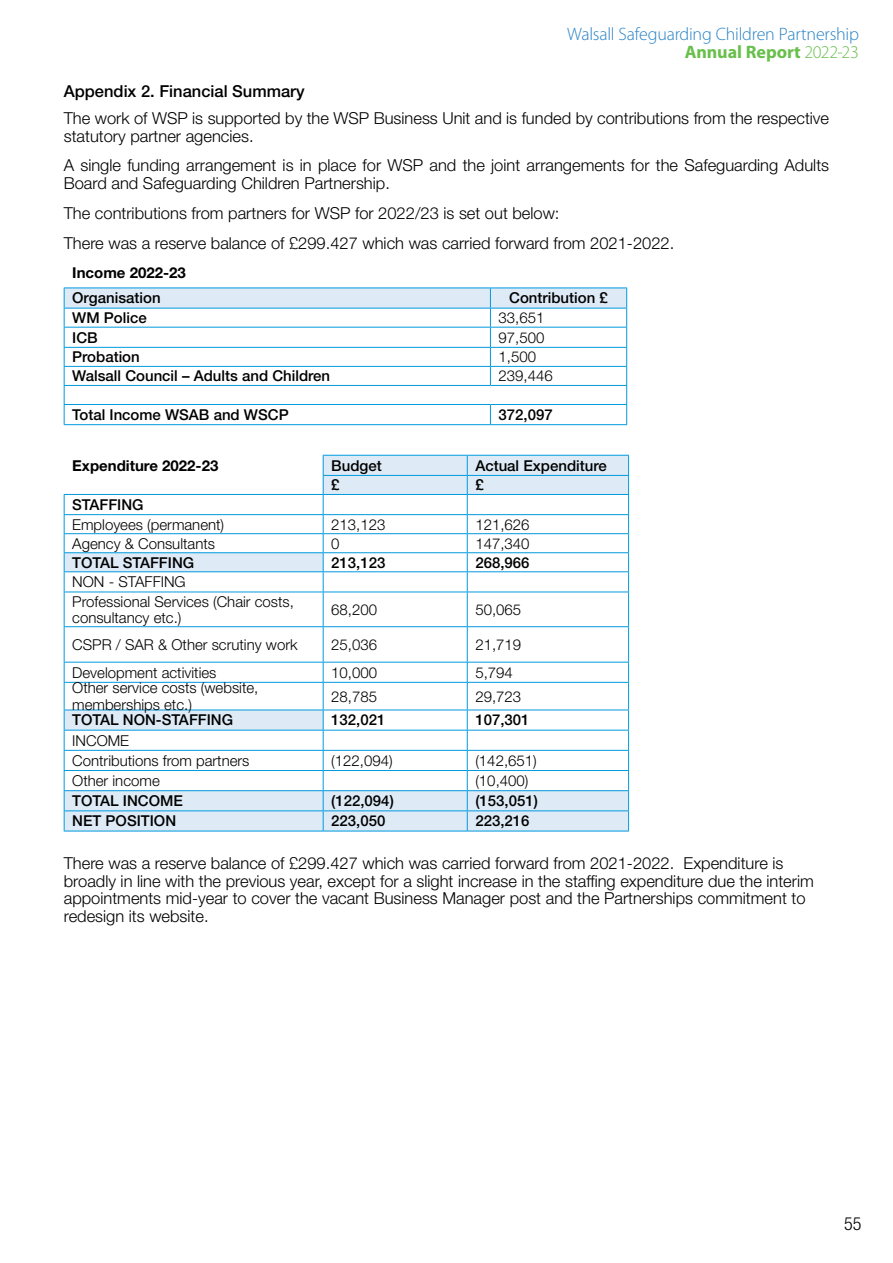
<style>
.page{position:relative;width:893px;height:1263px;background:#fff}
.page>*{position:absolute;margin:0;border:0;box-sizing:border-box;transform-origin:0 0}
.t1{font:300 18px/18px "Myriad Pro";letter-spacing:-.015em;color:#2983c6;text-align:right}
.t2{font:300 condensed 18px "Helvetica Neue LT Std";color:#000}
.t3{font:300 16.5px/17.9px "Helvetica Neue LT Std";color:#000}
.t4{font:500 16.5px "Helvetica Neue LT Std";color:#000}
.t5{font:300 15px/16.2px "Helvetica Neue LT Std";color:#000}
.t6{font:500 15px "Helvetica Neue LT Std";color:#000}
.t7{font:700 15px "Helvetica Neue LT Std";color:#000}
.s1{font-weight:700;color:#68bf4b}
.s2{color:#68bf4b}
</style>
<div class="page">
<svg style="left:64px;top:288px;width:563px;height:136px"></svg>
<hr style="left:64px;top:424px;width:426px;height:1px;background:#009ade">
<hr style="left:490px;top:424px;width:137px;height:1px;background:#009ade">
<svg style="left:65px;top:455px;width:563px;height:376px"></svg>
<hr style="left:323px;top:455px;width:144px;height:1px;background:#009ade">
<hr style="left:467px;top:455px;width:162px;height:1px;background:#009ade">
<hr style="left:323px;top:475px;width:144px;height:1px;background:#009ade">
<hr style="left:467px;top:475px;width:162px;height:1px;background:#009ade">
<hr style="left:64px;top:494px;width:259px;height:1px;background:#009ade">
<hr style="left:323px;top:494px;width:144px;height:1px;background:#009ade">
<hr style="left:467px;top:494px;width:162px;height:1px;background:#009ade">
<hr style="left:64px;top:514px;width:259px;height:1px;background:#009ade">
<hr style="left:323px;top:514px;width:144px;height:1px;background:#009ade">
<hr style="left:467px;top:514px;width:162px;height:1px;background:#009ade">
<hr style="left:64px;top:533px;width:259px;height:1px;background:#009ade">
<hr style="left:323px;top:533px;width:144px;height:1px;background:#009ade">
<hr style="left:467px;top:533px;width:162px;height:1px;background:#009ade">
<hr style="left:64px;top:552px;width:259px;height:1px;background:#009ade">
<hr style="left:323px;top:552px;width:144px;height:1px;background:#009ade">
<hr style="left:467px;top:552px;width:162px;height:1px;background:#009ade">
<hr style="left:64px;top:571px;width:259px;height:1px;background:#009ade">
<svg style="left:64px;top:495px;width:1px;height:97px"></svg>
<hr style="left:323px;top:571px;width:144px;height:1px;background:#009ade">
<svg style="left:323px;top:456px;width:1px;height:136px"></svg>
<hr style="left:467px;top:571px;width:162px;height:1px;background:#009ade">
<svg style="left:467px;top:456px;width:1px;height:136px"></svg>
<svg style="left:628px;top:456px;width:1px;height:136px"></svg>
<hr style="left:64px;top:592px;width:259px;height:1px;background:#009ade">
<hr style="left:64px;top:592px;width:1px;height:34px;background:#009ade">
<hr style="left:323px;top:592px;width:144px;height:1px;background:#009ade">
<hr style="left:323px;top:592px;width:1px;height:34px;background:#009ade">
<hr style="left:467px;top:592px;width:162px;height:1px;background:#009ade">
<hr style="left:467px;top:592px;width:1px;height:34px;background:#009ade">
<hr style="left:628px;top:592px;width:1px;height:34px;background:#009ade">
<hr style="left:64px;top:626px;width:259px;height:1px;background:#009ade">
<hr style="left:64px;top:627px;width:1px;height:35px;background:#009ade">
<hr style="left:323px;top:626px;width:144px;height:1px;background:#009ade">
<hr style="left:323px;top:627px;width:1px;height:35px;background:#009ade">
<hr style="left:467px;top:626px;width:162px;height:1px;background:#009ade">
<hr style="left:467px;top:627px;width:1px;height:35px;background:#009ade">
<hr style="left:628px;top:627px;width:1px;height:35px;background:#009ade">
<hr style="left:64px;top:662px;width:259px;height:1px;background:#009ade">
<hr style="left:323px;top:662px;width:144px;height:1px;background:#009ade">
<hr style="left:467px;top:662px;width:162px;height:1px;background:#009ade">
<hr style="left:64px;top:682px;width:259px;height:1px;background:#009ade">
<hr style="left:323px;top:682px;width:144px;height:1px;background:#009ade">
<hr style="left:467px;top:682px;width:162px;height:1px;background:#009ade">
<hr style="left:64px;top:710px;width:259px;height:1px;background:#009ade">
<hr style="left:323px;top:710px;width:144px;height:1px;background:#009ade">
<hr style="left:467px;top:710px;width:162px;height:1px;background:#009ade">
<hr style="left:64px;top:730px;width:259px;height:1px;background:#009ade">
<hr style="left:323px;top:730px;width:144px;height:1px;background:#009ade">
<hr style="left:467px;top:730px;width:162px;height:1px;background:#009ade">
<hr style="left:64px;top:750px;width:259px;height:1px;background:#009ade">
<hr style="left:323px;top:750px;width:144px;height:1px;background:#009ade">
<hr style="left:467px;top:750px;width:162px;height:1px;background:#009ade">
<hr style="left:64px;top:770px;width:259px;height:1px;background:#009ade">
<hr style="left:323px;top:770px;width:144px;height:1px;background:#009ade">
<hr style="left:467px;top:770px;width:162px;height:1px;background:#009ade">
<hr style="left:64px;top:790px;width:259px;height:1px;background:#009ade">
<hr style="left:323px;top:790px;width:144px;height:1px;background:#009ade">
<hr style="left:467px;top:790px;width:162px;height:1px;background:#009ade">
<hr style="left:64px;top:810px;width:259px;height:1px;background:#009ade">
<svg style="left:64px;top:662px;width:1px;height:169px"></svg>
<hr style="left:323px;top:810px;width:144px;height:1px;background:#009ade">
<svg style="left:323px;top:662px;width:1px;height:169px"></svg>
<hr style="left:467px;top:810px;width:162px;height:1px;background:#009ade">
<svg style="left:467px;top:662px;width:1px;height:169px"></svg>
<svg style="left:628px;top:662px;width:1px;height:169px"></svg>
<hr style="left:64px;top:831px;width:259px;height:1px;background:#009ade">
<hr style="left:323px;top:831px;width:144px;height:1px;background:#009ade">
<hr style="left:467px;top:831px;width:162px;height:1px;background:#009ade">
<p class="t1" style="left:567px;top:26px;width:293px">Walsall Safeguarding Children Partnership<br><span class="s1">Annual Report</span> <span class="s2">2022-23</span></p>
<p class="t4" style="left:64px;top:82px;width:242px">Appendix 2. Financial Summary</p>
<p class="t3" style="left:64px;top:109px;width:767px">The work of WSP is supported by the WSP Business Unit and is funded by contributions from the respective statutory partner agencies.</p>
<p class="t3" style="left:64px;top:156px;width:767px">A single funding arrangement is in place for WSP and the joint arrangements for the Safeguarding Adults<br>Board and Safeguarding Children Partnership.</p>
<p class="t3" style="left:64px;top:204px;width:497px">The contributions from partners for WSP for 2022/23 is set out below:</p>
<p class="t3" style="left:64px;top:234px;width:612px">There was a reserve balance of £299.427 which was carried forward from 2021-2022.</p>
<p class="t7" style="left:72px;top:263px;width:115px">Income 2022-23</p>
<p class="t6" style="left:72px;top:289px;width:90px">Organisation</p>
<p class="t6" style="left:509px;top:289px;width:100px">Contribution £</p>
<p class="t6" style="left:72px;top:309px;width:76px">WM Police</p>
<p class="t5" style="left:498px;top:309px;width:47px">33,651</p>
<p class="t6" style="left:72px;top:328px;width:27px">ICB</p>
<p class="t5" style="left:498px;top:329px;width:47px">97,500</p>
<p class="t6" style="left:72px;top:348px;width:69px">Probation</p>
<p class="t5" style="left:498px;top:348px;width:39px">1,500</p>
<p class="t6" style="left:72px;top:367px;width:259px">Walsall Council – Adults and Children</p>
<p class="t5" style="left:498px;top:367px;width:56px">239,446</p>
<p class="t6" style="left:72px;top:406px;width:218px">Total Income WSAB and WSCP</p>
<p class="t6" style="left:498px;top:406px;width:56px">372,097</p>
<p class="t7" style="left:72px;top:456px;width:148px">Expenditure 2022-23</p>
<p class="t6" style="left:331px;top:456px;width:52px">Budget</p>
<p class="t6" style="left:475px;top:456px;width:133px">Actual Expenditure</p>
<p class="t6" style="left:331px;top:476px;width:10px">£</p>
<p class="t6" style="left:475px;top:476px;width:10px">£</p>
<p class="t6" style="left:72px;top:496px;width:73px">STAFFING</p>
<p class="t5" style="left:72px;top:516px;width:153px">Employees (permanent)</p>
<p class="t5" style="left:331px;top:516px;width:56px">213,123</p>
<p class="t5" style="left:475px;top:516px;width:56px">121,626</p>
<p class="t5" style="left:72px;top:535px;width:144px">Agency &amp; Consultants</p>
<p class="t5" style="left:331px;top:535px;width:10px">0</p>
<p class="t5" style="left:475px;top:535px;width:56px">147,340</p>
<p class="t6" style="left:72px;top:553px;width:124px">TOTAL STAFFING</p>
<p class="t6" style="left:331px;top:553px;width:56px">213,123</p>
<p class="t6" style="left:475px;top:553px;width:56px">268,966</p>
<p class="t5" style="left:72px;top:573px;width:115px">NON - STAFFING</p>
<p class="t5" style="left:72px;top:593px;width:223px">Professional Services (Chair costs, consultancy etc.)</p>
<p class="t5" style="left:331px;top:601px;width:47px">68,200</p>
<p class="t5" style="left:475px;top:601px;width:47px">50,065</p>
<p class="t5" style="left:72px;top:636px;width:227px">CSPR / SAR &amp; Other scrutiny work</p>
<p class="t5" style="left:331px;top:636px;width:47px">25,036</p>
<p class="t5" style="left:475px;top:636px;width:47px">21,719</p>
<p class="t5" style="left:72px;top:664px;width:146px">Development activities</p>
<p class="t5" style="left:331px;top:664px;width:47px">10,000</p>
<p class="t5" style="left:475px;top:664px;width:39px">5,794</p>
<p class="t5" style="left:72px;top:680px;width:188px">Other service costs (website, memberships etc.)</p>
<p class="t5" style="left:331px;top:688px;width:47px">28,785</p>
<p class="t5" style="left:475px;top:688px;width:47px">29,723</p>
<p class="t6" style="left:72px;top:711px;width:162px">TOTAL NON-STAFFING</p>
<p class="t6" style="left:331px;top:711px;width:56px">132,021</p>
<p class="t6" style="left:475px;top:711px;width:56px">107,301</p>
<p class="t5" style="left:72px;top:732px;width:58px">INCOME</p>
<p class="t5" style="left:72px;top:752px;width:179px">Contributions from partners</p>
<p class="t5" style="left:331px;top:752px;width:63px">(122,094)</p>
<p class="t5" style="left:475px;top:752px;width:63px">(142,651)</p>
<p class="t5" style="left:72px;top:772px;width:89px">Other income</p>
<p class="t5" style="left:475px;top:772px;width:55px">(10,400)</p>
<p class="t6" style="left:72px;top:792px;width:112px">TOTAL INCOME</p>
<p class="t6" style="left:331px;top:792px;width:64px">(122,094)</p>
<p class="t6" style="left:475px;top:792px;width:64px">(153,051)</p>
<p class="t6" style="left:72px;top:812px;width:105px">NET POSITION</p>
<p class="t6" style="left:331px;top:812px;width:56px">223,050</p>
<p class="t6" style="left:475px;top:812px;width:56px">223,216</p>
<p class="t3" style="left:64px;top:854px;width:752px">There was a reserve balance of £299.427 which was carried forward from 2021-2022. Expenditure is broadly in line with the previous year, except for a slight increase in the staffing expenditure due the interim appointments mid-year to cover the vacant Business Manager post and the Partnerships commitment to redesign its website.</p>
<p class="t2" style="left:844px;top:1213px;width:19px">55</p>
</div>
